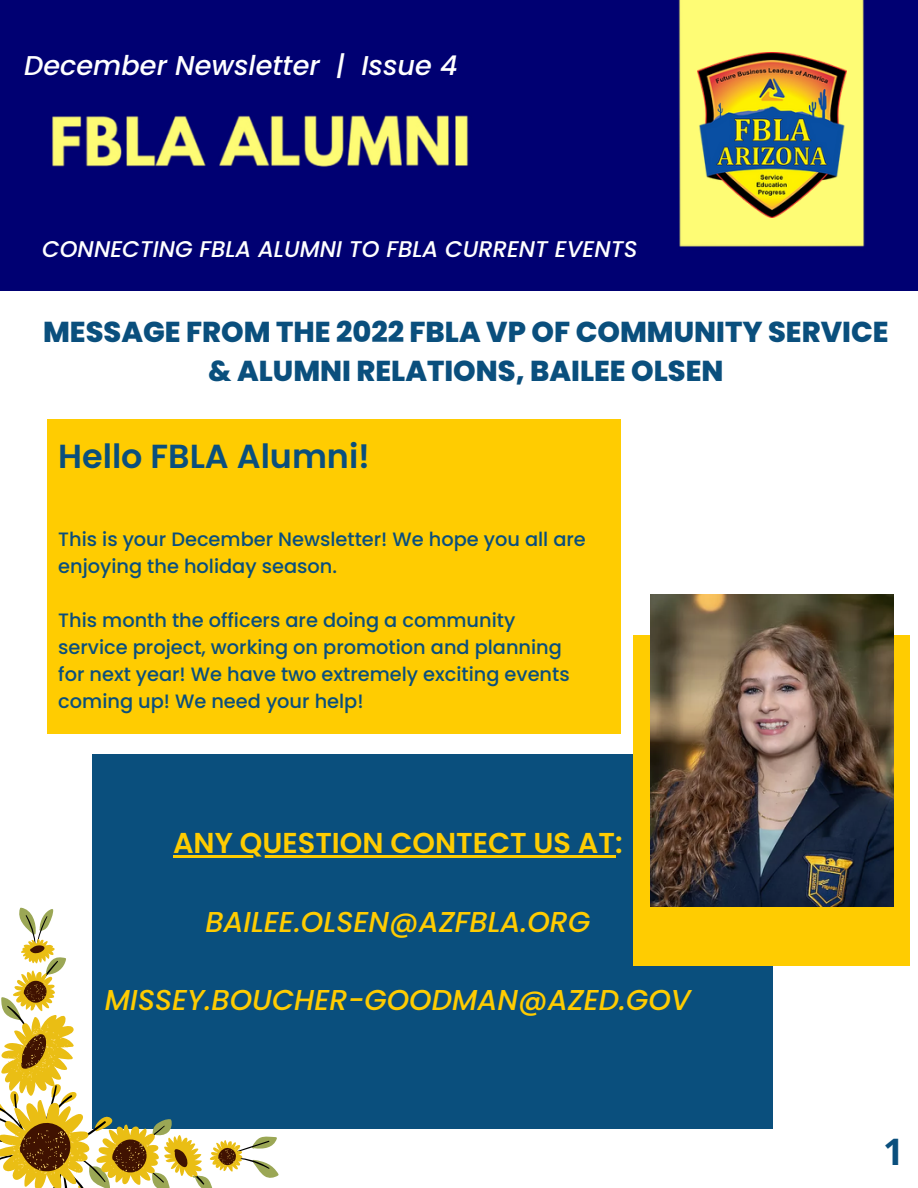
<style>
.page{position:relative;width:918px;height:1188px;background:#fff}
.page>*{position:absolute;margin:0;border:0;box-sizing:border-box;transform-origin:0 0}
.t1{font:700 36.45px "Open Sans";color:#0a4f7d}
.t2{font:600 33.3px "Poppins";color:#0a4f7d}
.t3{font:800 28.8px/39.3px "Poppins";color:#0a4f7d;text-align:center}
.t4{font:italic 500 28.8px "Poppins";color:#ffcc01}
.t5{font:600 28.8px "Poppins";color:#ffcc01}
.t6{font:italic 500 27.15px "Poppins";color:#fff}
.t7{font:italic 500 22.65px "Poppins";color:#fff}
.t8{font:500 19.35px/27px "Poppins";color:#0a4f7d}
</style>
<div class="page">
<img style="left:0;top:0;width:918px;height:290px">
<img style="left:698px;top:53px;width:148px;height:164px">
<div style="left:92px;top:754px;width:680px;height:375px;background:#0a4f7d"></div>
<hr style="left:173px;top:855px;width:442px;height:2px;background:#ffcc01">
<div style="left:634px;top:635px;width:276px;height:331px;background:#ffcc01"></div>
<img style="left:650px;top:594px;width:243px;height:313px">
<div style="left:47px;top:419px;width:574px;height:315px;background:#ffcc01"></div>
<svg style="left:19px;top:915px;width:251px;height:263px"></svg>
<svg style="left:0;top:939px;width:242px;height:249px"></svg>
<svg style="left:18px;top:945px;width:219px;height:36px"></svg>
<svg style="left:8px;top:981px;width:232px;height:193px"></svg>
<h3 class="t6" style="left:24px;top:47px;width:435px">December Newsletter | Issue 4</h3>
<p class="t7" style="left:42px;top:234px;width:597px">CONNECTING FBLA ALUMNI TO FBLA CURRENT EVENTS</p>
<h3 class="t3" style="left:43px;top:312px;width:847px">MESSAGE FROM THE 2022 FBLA VP OF COMMUNITY SERVICE &amp; ALUMNI RELATIONS, BAILEE OLSEN</h3>
<h2 class="t2" style="left:58px;top:433px;width:313px">Hello FBLA Alumni!</h2>
<p class="t8" style="left:58px;top:525px;width:529px">This is your December Newsletter! We hope you all are enjoying the holiday season.</p>
<p class="t8" style="left:58px;top:606px;width:513px">This month the officers are doing a community service project, working on promotion and planning for next year! We have two extremely exciting events coming up! We need your help!</p>
<h3 class="t5" style="left:173px;top:823px;width:451px">ANY QUESTION CONTECT US AT:</h3>
<h3 class="t4" style="left:205px;top:901px;width:386px">BAILEE.OLSEN@AZFBLA.ORG</h3>
<h3 class="t4" style="left:105px;top:980px;width:588px">MISSEY.BOUCHER-GOODMAN@AZED.GOV</h3>
<h1 class="t1" style="left:883px;top:1126px;width:22px">1</h1>
</div>
